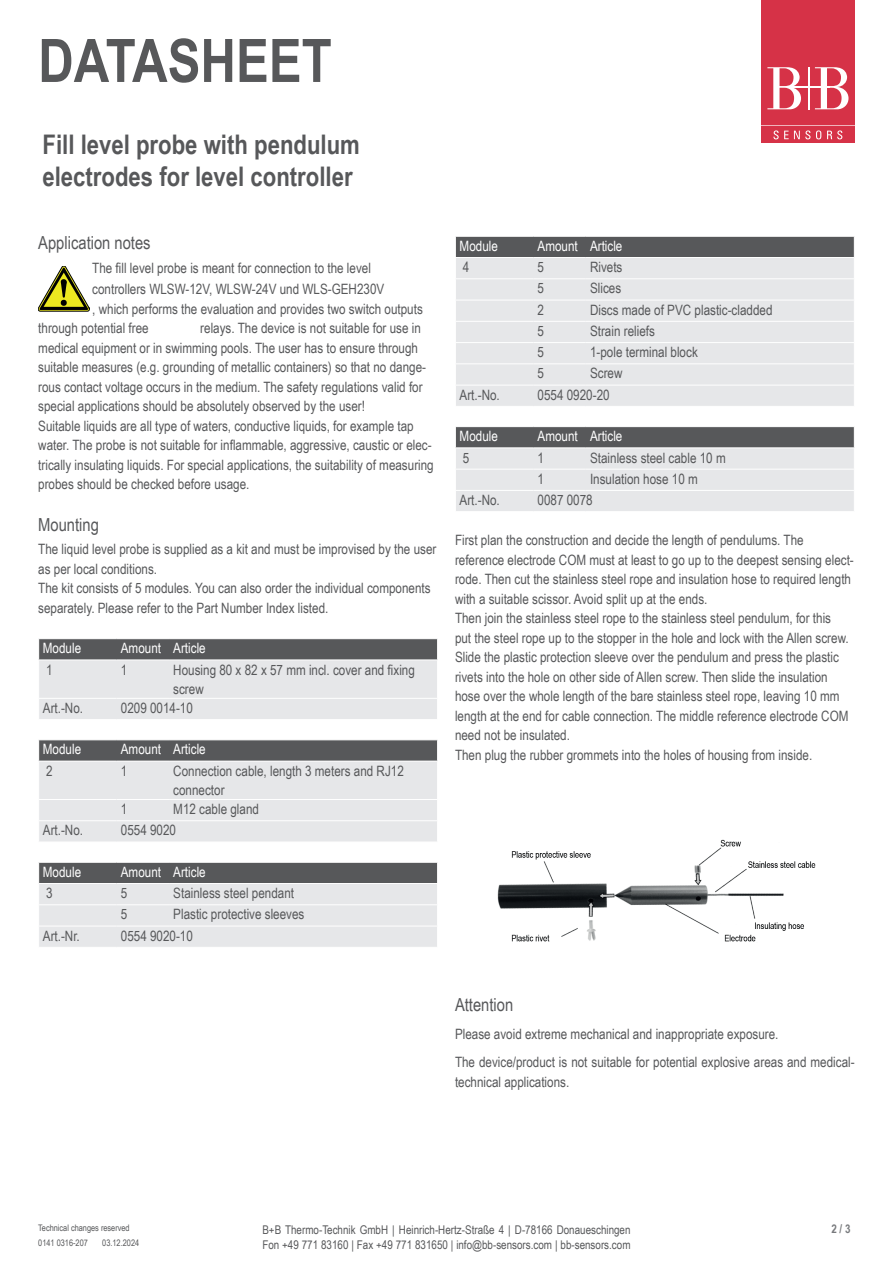
<style>
.page{position:relative;width:893px;height:1263px;background:#fff}
.page>*{position:absolute;margin:0;border:0;box-sizing:border-box;transform-origin:0 0}
.t1{font:700 60px "Arial Narrow";color:#57585a}
.t2{font:700 27px/32.4px "Arial Narrow";color:#57585a}
.t3{font:18px "Arial Narrow";color:#57585a}
.t4{font:14.25px/19.5px "Arial Narrow";color:#57585a}
.t5{font:14.25px "Arial Narrow";color:#fff}
.t6{font:12px/14.4px "Arial Narrow";color:#57585a}
.t7{font:700 12px "Arial Narrow";color:#787a7d}
.t8{font:9px/15px "Arial Narrow";color:#57585a}
</style>
<div class="page">
<svg style="left:38px;top:266px;width:51px;height:45px"></svg>
<svg style="left:38px;top:639px;width:400px;height:80px;background:#c3c4c6"></svg>
<svg style="left:38px;top:740px;width:400px;height:102px;background:#cbccce"></svg>
<svg style="left:38px;top:862px;width:400px;height:85px;background:#c6c7c9"></svg>
<svg style="left:455px;top:236px;width:400px;height:170px;background:#d6d7d9"></svg>
<svg style="left:455px;top:427px;width:400px;height:84px;background:#c5c6c8"></svg>
<img style="left:497px;top:839px;width:319px;height:103px">
<div style="left:761px;top:126px;width:94px;height:17px;background:#d63247"></div>
<svg style="left:761px;top:0;width:94px;height:139px"></svg>
<h1 class="t1" style="left:38px;top:15px;width:295px">DATASHEET</h1>
<h2 class="t2" style="left:43px;top:127px;width:319px">Fill level probe with pendulum electrodes for level controller</h2>
<p class="t3" style="left:38px;top:229px;width:114px">Application notes</p>
<p class="t4" style="left:92px;top:256px;width:294px;line-height:21.6px">The fill level probe is meant for connection to the level controllers WLSW-12V, WLSW-24V und WLS-GEH230V</p>
<p class="t4" style="left:38px;top:299px;width:386px;text-indent:54px">, which performs the evaluation and provides two switch outputs through potential free</p>
<p class="t4" style="left:38px;top:318px;width:397px;text-indent:162px">relays. The device is not suitable for use in medical equipment or in swimming pools. The user has to ensure through suitable measures (e.g. grounding of metallic containers) so that no dange&shy;rous contact voltage occurs in the medium. The safety regulations valid for special applications should be absolutely observed by the user!<br>Suitable liquids are all type of waters, conductive liquids, for example tap water. The probe is not suitable for inflammable, aggressive, caustic or elec&shy;trically insulating liquids. For special applications, the suitability of measuring probes should be checked before usage.</p>
<p class="t3" style="left:38px;top:511px;width:62px">Mounting</p>
<p class="t4" style="left:38px;top:539px;width:400px">The liquid level probe is supplied as a kit and must be improvised by the user as per local conditions.<br>The kit consists of 5 modules. You can also order the individual components separately. Please refer to the Part Number Index listed.</p>
<p class="t5" style="left:43px;top:638px;width:40px">Module</p>
<p class="t5" style="left:121px;top:638px;width:86px">Amount Article</p>
<p class="t4" style="left:46px;top:659px;width:8px">1</p>
<p class="t4" style="left:121px;top:659px;width:8px">1</p>
<p class="t4" style="left:173px;top:659px;width:243px">Housing 80 x 82 x 57 mm incl. cover and fixing screw</p>
<p class="t4" style="left:43px;top:698px;width:42px">Art.-No.</p>
<p class="t4" style="left:121px;top:698px;width:74px">0209 0014-10</p>
<p class="t5" style="left:43px;top:739px;width:40px">Module</p>
<p class="t5" style="left:121px;top:739px;width:86px">Amount Article</p>
<p class="t4" style="left:46px;top:760px;width:8px">2</p>
<p class="t4" style="left:121px;top:760px;width:8px">1</p>
<p class="t4" style="left:173px;top:760px;width:232px">Connection cable, length 3 meters and RJ12 connector</p>
<p class="t4" style="left:121px;top:799px;width:8px">1</p>
<p class="t4" style="left:173px;top:799px;width:87px">M12 cable gland</p>
<p class="t4" style="left:43px;top:820px;width:42px">Art.-No.</p>
<p class="t4" style="left:121px;top:820px;width:57px">0554 9020</p>
<p class="t5" style="left:43px;top:861px;width:40px">Module</p>
<p class="t5" style="left:121px;top:861px;width:86px">Amount Article</p>
<p class="t4" style="left:46px;top:883px;width:8px">3</p>
<p class="t4" style="left:121px;top:883px;width:8px">5</p>
<p class="t4" style="left:173px;top:883px;width:122px">Stainless steel pendant</p>
<p class="t4" style="left:121px;top:904px;width:8px">5</p>
<p class="t4" style="left:173px;top:904px;width:133px">Plastic protective sleeves</p>
<p class="t4" style="left:43px;top:925px;width:39px">Art.-Nr.</p>
<p class="t4" style="left:121px;top:925px;width:74px">0554 9020-10</p>
<p class="t5" style="left:460px;top:235px;width:40px">Module</p>
<p class="t5" style="left:538px;top:235px;width:86px">Amount Article</p>
<p class="t4" style="left:463px;top:257px;width:8px">4</p>
<p class="t4" style="left:538px;top:257px;width:8px">5</p>
<p class="t4" style="left:590px;top:257px;width:34px">Rivets</p>
<p class="t4" style="left:538px;top:278px;width:8px">5</p>
<p class="t4" style="left:590px;top:278px;width:33px">Slices</p>
<p class="t4" style="left:538px;top:299px;width:8px">2</p>
<p class="t4" style="left:590px;top:299px;width:184px">Discs made of PVC plastic-cladded</p>
<p class="t4" style="left:538px;top:321px;width:8px">5</p>
<p class="t4" style="left:590px;top:321px;width:66px">Strain reliefs</p>
<p class="t4" style="left:538px;top:342px;width:8px">5</p>
<p class="t4" style="left:590px;top:342px;width:109px">1-pole terminal block</p>
<p class="t4" style="left:538px;top:363px;width:8px">5</p>
<p class="t4" style="left:590px;top:363px;width:34px">Screw</p>
<p class="t4" style="left:460px;top:384px;width:42px">Art.-No.</p>
<p class="t4" style="left:538px;top:384px;width:74px">0554 0920-20</p>
<p class="t5" style="left:460px;top:426px;width:40px">Module</p>
<p class="t5" style="left:538px;top:426px;width:86px">Amount Article</p>
<p class="t4" style="left:463px;top:447px;width:8px">5</p>
<p class="t4" style="left:538px;top:447px;width:8px">1</p>
<p class="t4" style="left:590px;top:447px;width:137px">Stainless steel cable 10 m</p>
<p class="t4" style="left:538px;top:468px;width:8px">1</p>
<p class="t4" style="left:590px;top:468px;width:109px">Insulation hose 10 m</p>
<p class="t4" style="left:460px;top:490px;width:42px">Art.-No.</p>
<p class="t4" style="left:538px;top:490px;width:57px">0087 0078</p>
<p class="t4" style="left:455px;top:530px;width:400px">First plan the construction and decide the length of pendulums. The reference electrode COM must at least to go up to the deepest sensing elect&shy;rode. Then cut the stainless steel rope and insulation hose to required length with a suitable scissor. Avoid split up at the ends.<br>Then join the stainless steel rope to the stainless steel pendulum, for this<br>put the steel rope up to the stopper in the hole and lock with the Allen screw.<br>Slide the plastic protection sleeve over the pendulum and press the plastic rivets into the hole on other side of Allen screw. Then slide the insulation hose over the whole length of the bare stainless steel rope, leaving 10 mm length at the end for cable connection. The middle reference electrode COM need not be insulated.<br>Then plug the rubber grommets into the holes of housing from inside.</p>
<p class="t3" style="left:455px;top:991px;width:60px">Attention</p>
<p class="t4" style="left:455px;top:1019px;width:401px;line-height:28px">Please avoid extreme mechanical and inappropriate exposure.<br>The device/product is not suitable for potential explosive areas and medical-</p>
<p class="t4" style="left:455px;top:1071px;width:116px">technical applications.</p>
<p class="t8" style="left:38px;top:1220px;width:93px">Technical changes reserved<br>0141 0316-207</p>
<p class="t8" style="left:102px;top:1235px;width:38px">03.12.2024</p>
<p class="t6" style="left:262px;top:1222px;width:370px">B+B Thermo-Technik GmbH | Heinrich-Hertz-Straße 4 | D-78166 Donaueschingen<br>Fon +49 771 83160 | Fax +49 771 831650 | info@bb-sensors.com | bb-sensors.com</p>
<p class="t7" style="left:831px;top:1220px;width:21px">2 / 3</p>
</div>
